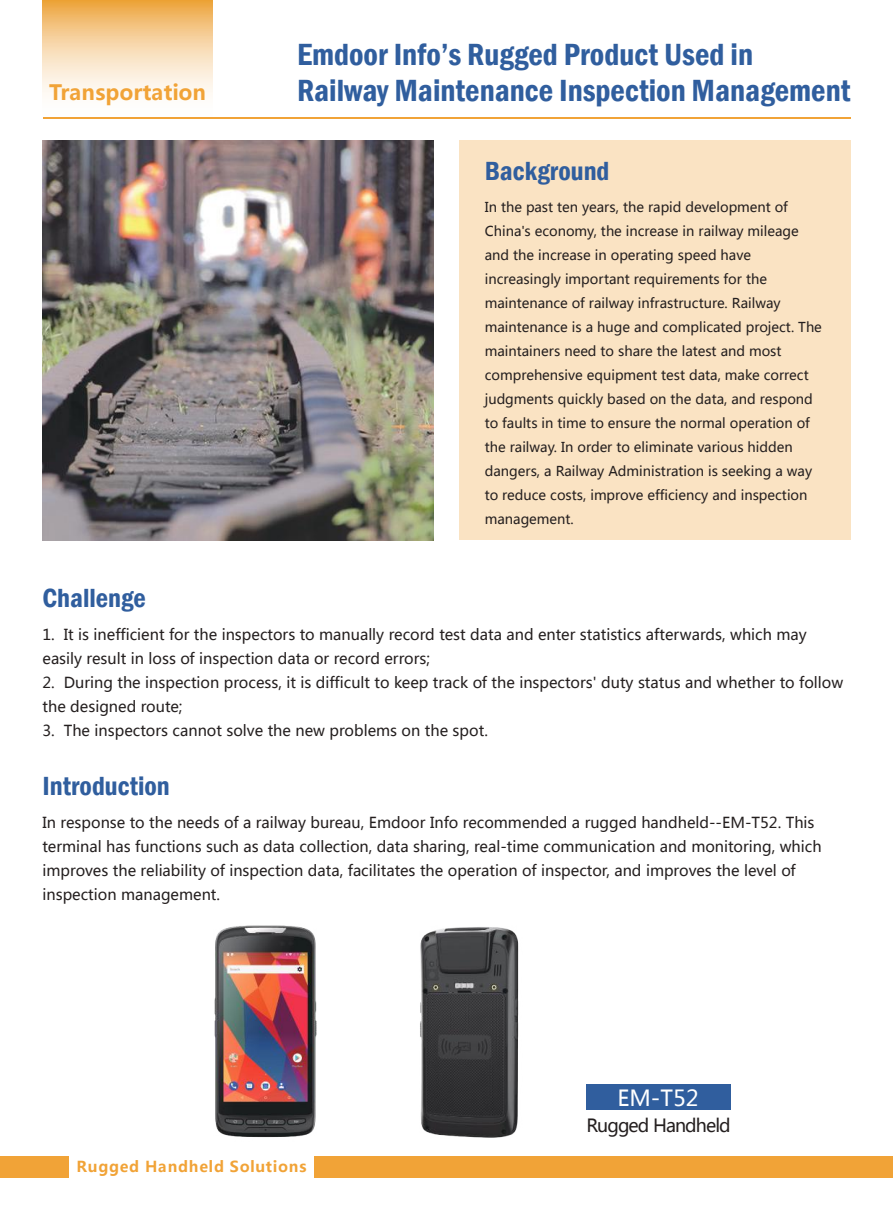
<style>
.page{position:relative;width:893px;height:1212px;background:#fff}
.page>*{position:absolute;margin:0;border:0;box-sizing:border-box;transform-origin:0 0}
.t1{font:600 condensed 31.5px "Franklin Gothic";color:#305e9e}
.t2{font:600 condensed 27px "Franklin Gothic";color:#305e9e}
.t3{font:22.05px "Microsoft Ya Hei";color:#fff}
.t4{font:700 21px "Microsoft Ya Hei";color:#f1a337}
.t5{font:18px "Microsoft Ya Hei";letter-spacing:-.05em;color:#241f1f}
.t6{font:15px/24px "Microsoft Ya Hei";color:#241f1f}
.t7{font:700 15px "Microsoft Ya Hei";letter-spacing:.05em;color:#f1a337}
.t8{font:13.5px/24px "Microsoft Ya Hei";color:#241f1f}
</style>
<div class="page">
<div style="left:586px;top:1084px;width:144px;height:26px;background:#305e9e"></div>
<svg style="left:43px;top:0;width:170px;height:95px;background:#f6d5a8"></svg>
<hr style="left:43px;top:117px;width:807px;height:2px;background:#f1a337">
<img style="left:43px;top:140px;width:391px;height:400px">
<div style="left:459px;top:140px;width:391px;height:400px;background:#fae3c3"></div>
<div style="left:315px;top:1157px;width:578px;height:21px;background:#f1a337"></div>
<div style="left:0;top:1157px;width:68px;height:21px;background:#f1a337"></div>
<img style="left:214px;top:925px;width:103px;height:213px">
<img style="left:420px;top:927px;width:99px;height:211px">
<h1 class="t1" style="left:297px;top:33px;width:457px">Emdoor Info’s Rugged Product Used in</h1>
<h3 class="t4" style="left:49px;top:78px;width:158px">Transportation</h3>
<h1 class="t1" style="left:297px;top:69px;width:555px">Railway Maintenance Inspection Management</h1>
<h2 class="t2" style="left:485px;top:153px;width:126px">Background</h2>
<p class="t8" style="left:485px;top:194px;width:339px">In the past ten years, the rapid development of China's economy, the increase in railway mileage and the increase in operating speed have increasingly important requirements for the maintenance of railway infrastructure. Railway maintenance is a huge and complicated project. The maintainers need to share the latest and most comprehensive equipment test data, make correct judgments quickly based on the data, and respond to faults in time to ensure the normal operation of the railway. In order to eliminate various hidden dangers, a Railway Administration is seeking a way to reduce costs, improve efficiency and inspection management.</p>
<h2 class="t2" style="left:43px;top:580px;width:105px">Challenge</h2>
<p class="t6" style="left:43px;top:622px;width:766px">1. It is inefficient for the inspectors to manually record test data and enter statistics afterwards, which may easily result in loss of inspection data or record errors;</p>
<p class="t6" style="left:43px;top:670px;width:802px">2. During the inspection process, it is difficult to keep track of the inspectors' duty status and whether to follow the designed route;</p>
<p class="t6" style="left:43px;top:718px;width:447px">3. The inspectors cannot solve the new problems on the spot.</p>
<h2 class="t2" style="left:43px;top:767px;width:129px">Introduction</h2>
<p class="t6" style="left:43px;top:810px;width:781px">In response to the needs of a railway bureau, Emdoor Info recommended a rugged handheld--EM-T52. This terminal has functions such as data collection, data sharing, real-time communication and monitoring, which improves the reliability of inspection data, facilitates the operation of inspector, and improves the level of inspection management.</p>
<p class="t7" style="left:77px;top:1156px;width:231px">Rugged Handheld Solutions</p>
<h3 class="t3" style="left:617px;top:1083px;width:83px">EM-T52</h3>
<p class="t5" style="left:586px;top:1114px;width:146px">Rugged Handheld</p>
</div>
